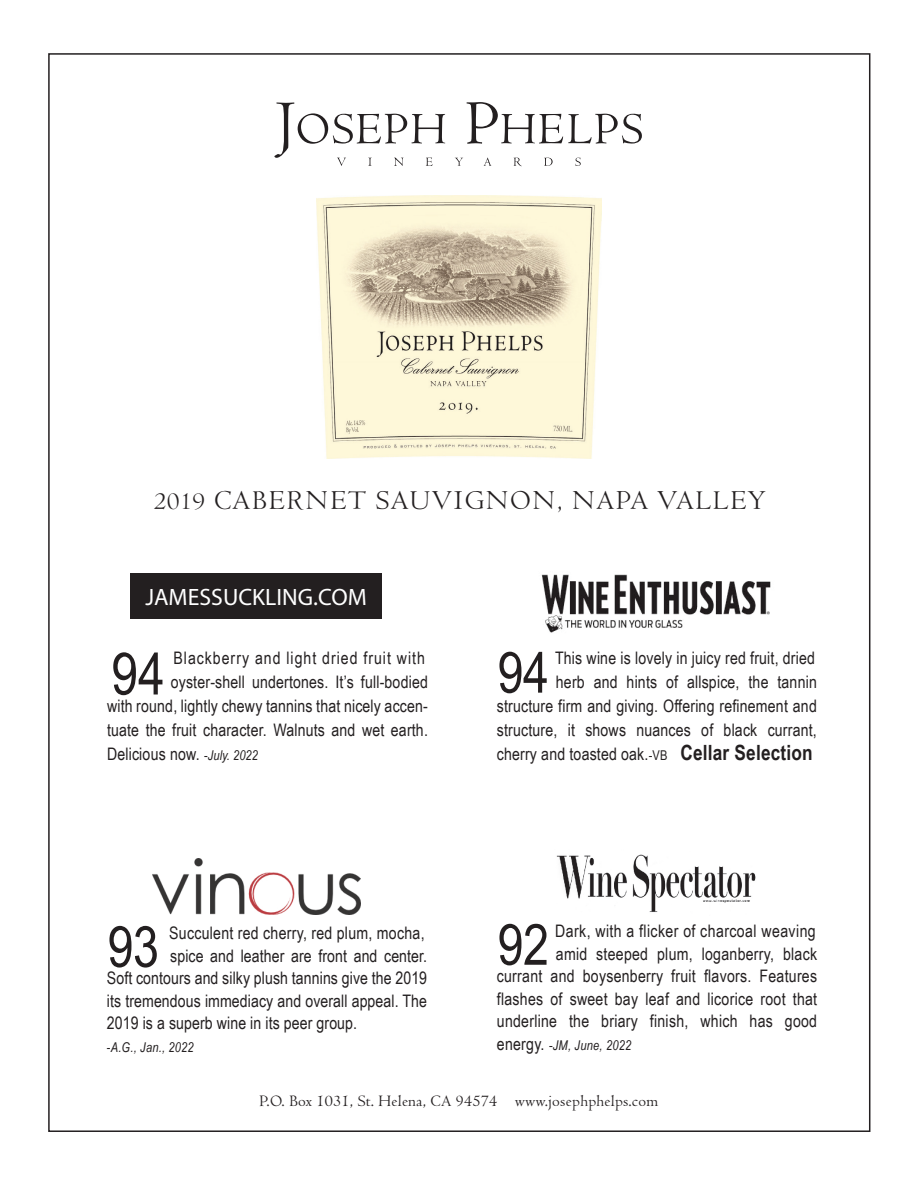
<style>
.page{position:relative;width:918px;height:1188px;background:#fff}
.page>*{position:absolute;margin:0;border:0;box-sizing:border-box;transform-origin:0 0}
.t1{font:58.65px "Arial Narrow";color:#231f20}
.t2{font:57px "Arial Narrow";color:#231f20}
.t3{font:27px "Centaur Rmn";letter-spacing:.035em;color:#231f20}
.t4{font:23.7px "Myriad Pro";color:#fff}
.t5{font:17.25px/24px "Arial Narrow";letter-spacing:.01em;color:#231f20;text-align:right}
.t6{font:17.25px "Arial Narrow";letter-spacing:.055em;color:#231f20}
.t7{font:16.5px "Centaur";letter-spacing:.015em;color:#231f20}
.t8{font:italic 13.5px "Arial Narrow";letter-spacing:.015em;color:#231f20}
.s1{font-size:13.5px}
.s2{font-style:italic;font-size:13.5px}
.s3{font-weight:700;font-size:21px}
.s4{font-style:normal}
.s5{font-style:normal;font-size:17.25px}
</style>
<div class="page">
<svg style="left:455px;top:158px;width:8px;height:8px"></svg>
<svg style="left:484px;top:158px;width:7px;height:8px"></svg>
<svg style="left:514px;top:158px;width:8px;height:8px"></svg>
<svg style="left:544px;top:158px;width:9px;height:8px"></svg>
<svg style="left:575px;top:158px;width:6px;height:8px"></svg>
<svg style="left:274px;top:102px;width:171px;height:64px"></svg>
<svg style="left:467px;top:102px;width:175px;height:42px"></svg>
<img style="left:541px;top:574px;width:230px;height:59px">
<div style="left:130px;top:574px;width:251px;height:45px;background:#231f20"></div>
<img style="left:153px;top:858px;width:208px;height:56px">
<img style="left:556px;top:854px;width:200px;height:58px">
<img style="left:316px;top:196px;width:286px;height:263px">
<h3 class="t3" style="left:153px;top:482px;width:614px">2019 CABERNET SAUVIGNON, NAPA VALLEY</h3>
<h3 class="t4" style="left:145px;top:583px;width:223px">JAMESSUCKLING.COM</h3>
<p class="t6" style="left:173px;top:646px;width:253px">Blackberry and light dried fruit with</p>
<p class="t5" style="left:171px;top:670px;width:259px">oyster-shell undertones. It’s full-bodied</p>
<p class="t5" style="left:107px;top:694px;width:322px">with round, lightly chewy tannins that nicely accen-</p>
<p class="t5" style="left:107px;top:718px;width:322px">tuate the fruit character. Walnuts and wet earth.</p>
<p class="t5" style="left:107px;top:742px;width:152px">Delicious now. <span class="s1">-</span><span class="s2">July. 2022</span></p>
<h1 class="t1" style="left:111px;top:631px;width:55px">94</h1>
<p class="t5" style="left:497px;top:645px;width:322px">This wine is lovely in juicy red fruit, dried<br>herb and hints of allspice, the tannin structure firm and giving. Offering refinement and structure, it shows nuances of black currant, cherry and toasted oak.<span class="s1">-VB</span> <span class="s3">Cellar Selection</span></p>
<h2 class="t2" style="left:498px;top:631px;width:53px">94</h2>
<h2 class="t2" style="left:108px;top:905px;width:53px">93</h2>
<p class="t5" style="left:169px;top:921px;width:257px">Succulent red cherry, red plum, mocha,</p>
<p class="t5" style="left:170px;top:943px;width:258px">spice and leather are front and center.</p>
<p class="t5" style="left:107px;top:966px;width:322px">Soft contours and silky plush tannins give the 2019</p>
<p class="t5" style="left:107px;top:988px;width:322px">its tremendous immediacy and overall appeal. The</p>
<p class="t5" style="left:107px;top:1011px;width:252px">2019 is a superb wine in its peer group.</p>
<p class="t8" style="left:107px;top:1038px;width:88px"><span class="s4">-</span>A.G., Jan., 2022</p>
<h2 class="t2" style="left:498px;top:903px;width:53px">92</h2>
<p class="t5" style="left:497px;top:919px;width:322px;line-height:22.5px">Dark, with a flicker of charcoal weaving<br>amid steeped plum, loganberry, black<br>currant and boysenberry fruit flavors. Features flashes of sweet bay leaf and licorice root that underline the briary finish, which has good</p>
<p class="t8" style="left:497px;top:1036px;width:136px"><span class="s5">energy.</span> <span class="s4">-</span>JM, June, 2022</p>
<p class="t7" style="left:259px;top:1092px;width:400px">P.O. Box 1031, St. Helena, CA 94574 www.josephphelps.com</p>
</div>
